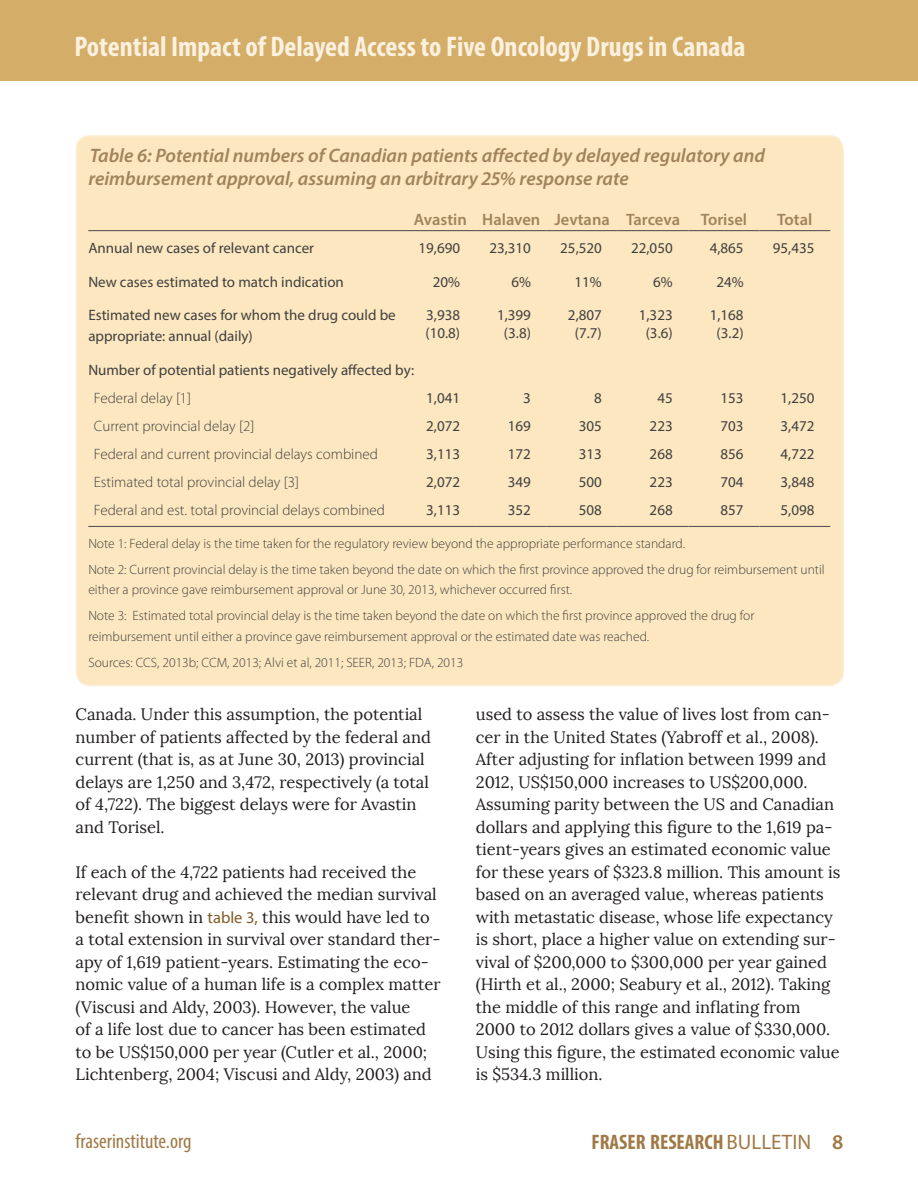
<style>
.page{position:relative;width:918px;height:1188px;background:#fff}
.page>*{position:absolute;margin:0;border:0;box-sizing:border-box;transform-origin:0 0}
.t1{font:700 condensed 28.5px "Myriad Pro";color:#fbf1de}
.t2{font:700 condensed 21px "Myriad Pro";color:#a07a46}
.t3{font:condensed 21px "Myriad Pro";color:#a07a46}
.t4{font:italic 600 19.5px/22.5px "Myriad Pro";color:#825a28}
.t5{font:16.5px/22.5px "Lora";color:#231f20}
.t6{font:600 16.5px "Myriad Pro";color:#825a28}
.t7{font:15px/18px "Myriad Pro";color:#000;text-align:center}
.t8{font:300 15px "Myriad Pro";color:#000}
.t9{font:300 13.5px/26.1px "Myriad Pro";color:#000}
.s1{font-family:"Myriad Pro";color:#825a28}
.s2{font-weight:400;font-stretch:normal}
.s3{font-weight:600;font-stretch:normal}
</style>
<div class="page">
<div style="left:0;top:0;width:918px;height:81px;background:#d4ad68"></div>
<div style="left:76px;top:136px;width:767px;height:550px;background:#fce7c0;border-radius:14px"></div>
<hr style="left:88px;top:230px;width:317px;height:1px;background:#231f20">
<hr style="left:405px;top:230px;width:71px;height:1px;background:#231f20">
<hr style="left:476px;top:230px;width:71px;height:1px;background:#231f20">
<hr style="left:547px;top:230px;width:71px;height:1px;background:#231f20">
<hr style="left:618px;top:230px;width:70px;height:1px;background:#231f20">
<hr style="left:688px;top:230px;width:71px;height:1px;background:#231f20">
<hr style="left:759px;top:230px;width:71px;height:1px;background:#231f20">
<hr style="left:88px;top:526px;width:317px;height:1px;background:#231f20">
<hr style="left:405px;top:526px;width:71px;height:1px;background:#231f20">
<hr style="left:476px;top:526px;width:71px;height:1px;background:#231f20">
<hr style="left:547px;top:526px;width:71px;height:1px;background:#231f20">
<hr style="left:618px;top:526px;width:70px;height:1px;background:#231f20">
<hr style="left:688px;top:526px;width:71px;height:1px;background:#231f20">
<hr style="left:759px;top:526px;width:71px;height:1px;background:#231f20">
<h1 class="t1" style="left:75px;top:29px;width:672px">Potential Impact of Delayed Access to Five Oncology Drugs in Canada</h1>
<p class="t4" style="left:88px;top:144px;width:678px">Table 6: Potential numbers of Canadian patients affected by delayed regulatory and reimbursement approval, assuming an arbitrary 25% response rate</p>
<p class="t6" style="left:414px;top:209px;width:335px">Avastin Halaven Jevtana Tarceva Torisel</p>
<p class="t6" style="left:777px;top:209px;width:37px">Total</p>
<p class="t7" style="left:88px;top:239px;width:227px">Annual new cases of relevant cancer</p>
<p class="t7" style="left:419px;top:239px;width:43px">19,690</p>
<p class="t7" style="left:489px;top:239px;width:43px">23,310</p>
<p class="t7" style="left:560px;top:239px;width:43px">25,520</p>
<p class="t7" style="left:631px;top:239px;width:43px">22,050</p>
<p class="t7" style="left:710px;top:239px;width:35px">4,865</p>
<p class="t7" style="left:773px;top:239px;width:43px">95,435</p>
<p class="t7" style="left:88px;top:272px;width:257px">New cases estimated to match indication</p>
<p class="t7" style="left:433px;top:272px;width:29px">20%</p>
<p class="t7" style="left:511px;top:272px;width:21px">6%</p>
<p class="t7" style="left:575px;top:272px;width:29px">11%</p>
<p class="t7" style="left:653px;top:272px;width:21px">6%</p>
<p class="t7" style="left:716px;top:272px;width:29px">24%</p>
<p class="t7" style="left:88px;top:305px;width:309px;line-height:20.4px;text-align:left">Estimated new cases for whom the drug could be appropriate: annual (daily)</p>
<p class="t7" style="left:425px;top:306px;width:36px;text-align:left">3,938 (10.8)</p>
<p class="t7" style="left:497px;top:306px;width:35px">1,399 (3.8)</p>
<p class="t7" style="left:568px;top:306px;width:35px">2,807 (7.7)</p>
<p class="t7" style="left:639px;top:306px;width:35px">1,323 (3.6)</p>
<p class="t7" style="left:710px;top:306px;width:35px">1,168 (3.2)</p>
<p class="t7" style="left:88px;top:360px;width:327px">Number of potential patients negatively affected by:</p>
<p class="t8" style="left:94px;top:389px;width:99px">Federal delay [1]</p>
<p class="t7" style="left:426px;top:388px;width:35px">1,041</p>
<p class="t7" style="left:523px;top:388px;width:9px">3</p>
<p class="t7" style="left:594px;top:388px;width:9px">8</p>
<p class="t7" style="left:657px;top:388px;width:17px">45</p>
<p class="t7" style="left:721px;top:388px;width:25px">153</p>
<p class="t7" style="left:781px;top:388px;width:35px">1,250</p>
<p class="t8" style="left:94px;top:417px;width:162px">Current provincial delay [2]</p>
<p class="t7" style="left:426px;top:417px;width:35px">2,072</p>
<p class="t7" style="left:508px;top:417px;width:25px">169</p>
<p class="t7" style="left:579px;top:417px;width:25px">305</p>
<p class="t7" style="left:650px;top:417px;width:25px">223</p>
<p class="t7" style="left:721px;top:417px;width:25px">703</p>
<p class="t7" style="left:781px;top:417px;width:35px">3,472</p>
<p class="t8" style="left:94px;top:445px;width:285px">Federal and current provincial delays combined</p>
<p class="t7" style="left:426px;top:445px;width:35px">3,113</p>
<p class="t7" style="left:508px;top:445px;width:25px">172</p>
<p class="t7" style="left:579px;top:445px;width:25px">313</p>
<p class="t7" style="left:650px;top:445px;width:25px">268</p>
<p class="t7" style="left:721px;top:445px;width:25px">856</p>
<p class="t7" style="left:781px;top:445px;width:35px">4,722</p>
<p class="t8" style="left:94px;top:473px;width:207px">Estimated total provincial delay [3]</p>
<p class="t7" style="left:426px;top:473px;width:35px">2,072</p>
<p class="t7" style="left:508px;top:473px;width:25px">349</p>
<p class="t7" style="left:579px;top:473px;width:25px">500</p>
<p class="t7" style="left:650px;top:473px;width:25px">223</p>
<p class="t7" style="left:721px;top:473px;width:25px">704</p>
<p class="t7" style="left:781px;top:473px;width:35px">3,848</p>
<p class="t8" style="left:94px;top:501px;width:293px">Federal and est. total provincial delays combined</p>
<p class="t7" style="left:426px;top:501px;width:35px">3,113</p>
<p class="t7" style="left:508px;top:501px;width:25px">352</p>
<p class="t7" style="left:579px;top:501px;width:25px">508</p>
<p class="t7" style="left:650px;top:501px;width:25px">268</p>
<p class="t7" style="left:721px;top:501px;width:25px">857</p>
<p class="t7" style="left:781px;top:501px;width:35px">5,098</p>
<p class="t9" style="left:88px;top:530px;width:738px">Note 1: Federal delay is the time taken for the regulatory review beyond the appropriate performance standard.<br>Note 2: Current provincial delay is the time taken beyond the date on which the first province approved the drug for reimbursement until</p>
<p class="t9" style="left:88px;top:577px;width:668px">either a province gave reimbursement approval or June 30, 2013, whichever occurred first.<br>Note 3: Estimated total provincial delay is the time taken beyond the date on which the first province approved the drug for</p>
<p class="t9" style="left:88px;top:623px;width:562px">reimbursement until either a province gave reimbursement approval or the estimated date was reached.<br>Sources: CCS, 2013b; CCM, 2013; Alvi et al, 2011; SEER, 2013; FDA, 2013</p>
<p class="t5" style="left:76px;top:703px;width:357px">Canada. Under this assumption, the potential number of patients affected by the federal and current (that is, as at June 30, 2013) provincial delays are 1,250 and 3,472, respectively (a total of 4,722). The biggest delays were for Avastin and Torisel.</p>
<p class="t5" style="left:76px;top:861px;width:367px">If each of the 4,722 patients had received the relevant drug and achieved the median survival benefit shown in <span class="s1">table 3,</span> this would have led to a total extension in survival over standard ther&shy;apy of 1,619 patient-years. Estimating the eco&shy;nomic value of a human life is a complex matter (Viscusi and Aldy, 2003). However, the value<br>of a life lost due to cancer has been estimated to be US$150,000 per year (Cutler et al., 2000; Lichtenberg, 2004; Viscusi and Aldy, 2003) and</p>
<p class="t5" style="left:476px;top:703px;width:366px">used to assess the value of lives lost from can&shy;cer in the United States (Yabroff et al., 2008).<br>After adjusting for inflation between 1999 and 2012, US$150,000 increases to US$200,000.<br>Assuming parity between the US and Canadian dollars and applying this figure to the 1,619 pa&shy;tient-years gives an estimated economic value for these years of $323.8 million. This amount is based on an averaged value, whereas patients with metastatic disease, whose life expectancy is short, place a higher value on extending sur&shy;vival of $200,000 to $300,000 per year gained (Hirth et al., 2000; Seabury et al., 2012). Taking the middle of this range and inflating from 2000 to 2012 dollars gives a value of $330,000.<br>Using this figure, the estimated economic value is $534.3 million.</p>
<p class="t3" style="left:76px;top:1128px;width:117px">fraserinstitute.org</p>
<p class="t2" style="left:592px;top:1129px;width:253px">FRASER RESEARCH <span class="s2">BULLETIN</span> <span class="s3">8</span></p>
</div>
